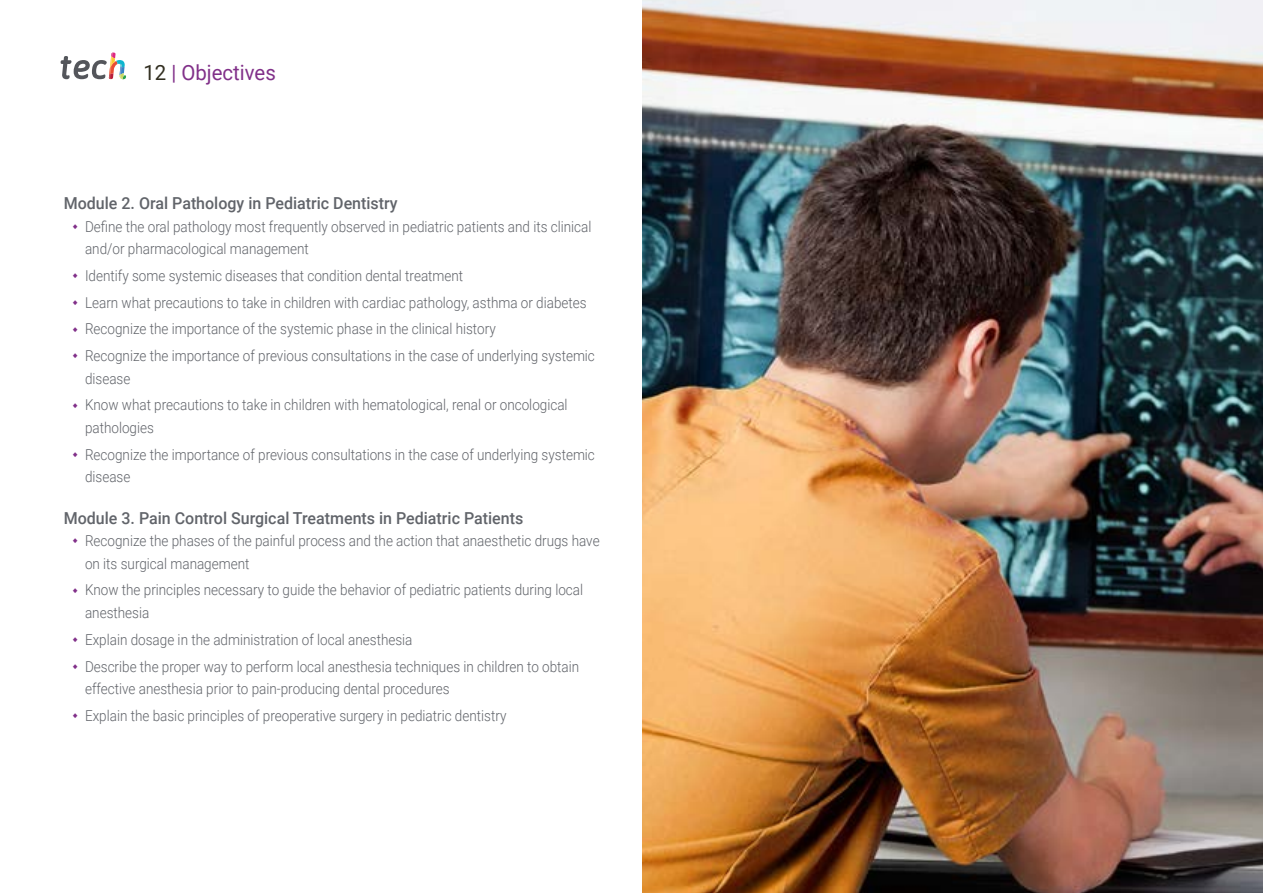
<style>
.page{position:relative;width:1263px;height:893px;background:#fff}
.page>*{position:absolute;margin:0;border:0;box-sizing:border-box;transform-origin:0 0}
.t1{font:21px "Roboto";color:#813089}
.t2{font:500 16.5px "Roboto";color:#61646a}
.t3{font:300 15px/26.7px "Roboto";color:#61646a;scale:.9 1}
.s1{color:#312e20}
</style>
<div class="page">
<svg style="left:61px;top:53px;width:65px;height:27px"></svg>
<img style="left:642px;top:0;width:621px;height:893px">
<h1 class="t1" style="left:144px;top:57px;width:134px"><span class="s1">12</span> | Objectives</h1>
<p class="t2" style="left:64px;top:192px;width:335px">Module 2. Oral Pathology in Pediatric Dentistry</p>
<p class="t3" style="left:85px;top:214px;width:564px;line-height:22.5px">Define the oral pathology most frequently observed in pediatric patients and its clinical and/or pharmacological management</p>
<p class="t3" style="left:85px;top:262px;width:568px">Identify some systemic diseases that condition dental treatment<br>Learn what precautions to take in children with cardiac pathology, asthma or diabetes Recognize the importance of the systemic phase in the clinical history<br>Recognize the importance of previous consultations in the case of underlying systemic</p>
<p class="t3" style="left:85px;top:364px;width:538px">disease<br>Know what precautions to take in children with hematological, renal or oncological</p>
<p class="t3" style="left:85px;top:414px;width:568px">pathologies<br>Recognize the importance of previous consultations in the case of underlying systemic</p>
<p class="t3" style="left:85px;top:463px;width:52px">disease</p>
<p class="t2" style="left:64px;top:506px;width:461px">Module 3. Pain Control Surgical Treatments in Pediatric Patients</p>
<p class="t3" style="left:85px;top:529px;width:573px;line-height:22.5px">Recognize the phases of the painful process and the action that anaesthetic drugs have on its surgical management</p>
<p class="t3" style="left:85px;top:578px;width:555px;line-height:22.5px">Know the principles necessary to guide the behavior of pediatric patients during local anesthesia</p>
<p class="t3" style="left:85px;top:625px;width:551px">Explain dosage in the administration of local anesthesia<br>Describe the proper way to perform local anesthesia techniques in children to obtain</p>
<p class="t3" style="left:85px;top:675px;width:470px">effective anesthesia prior to pain-producing dental procedures<br>Explain the basic principles of preoperative surgery in pediatric dentistry</p>
</div>
